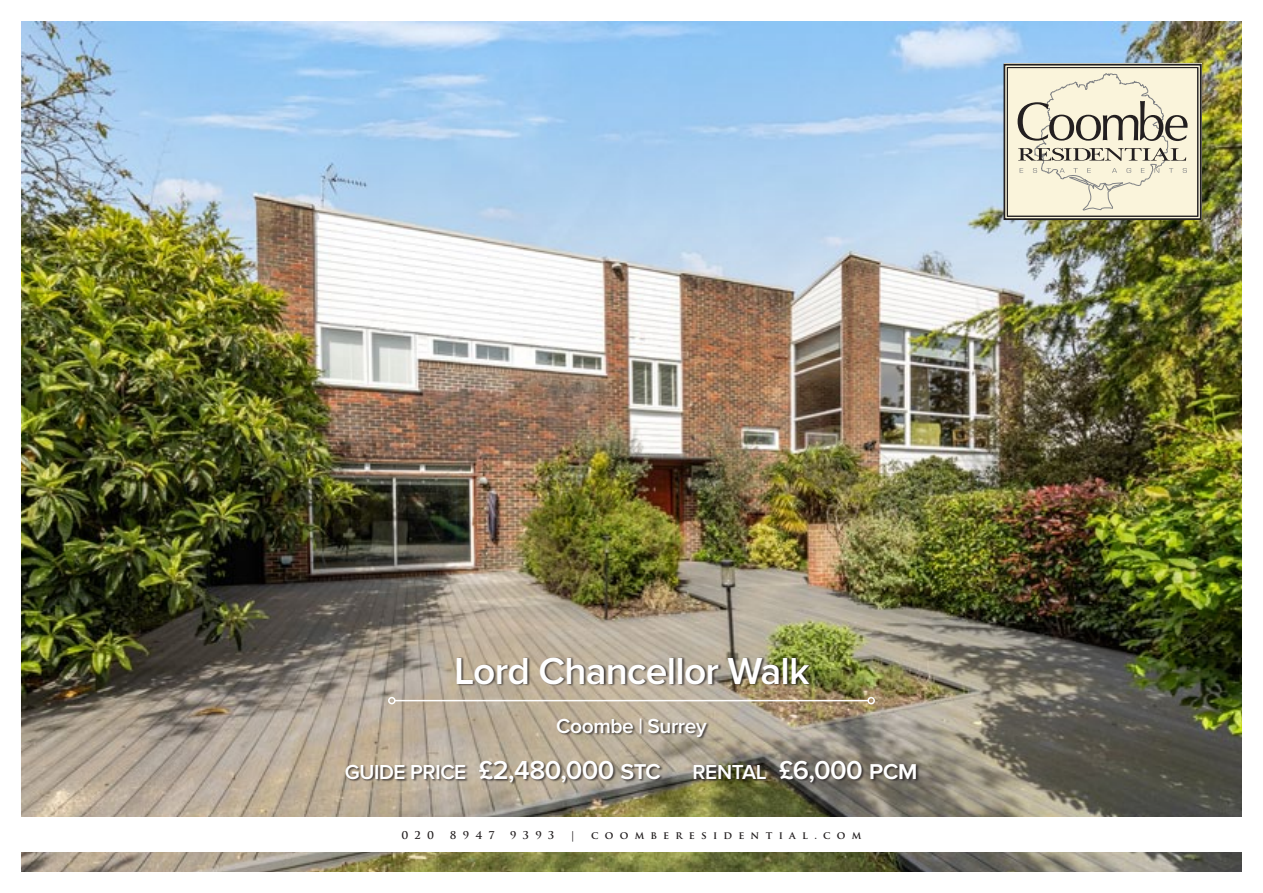
<style>
.page{position:relative;width:1263px;height:893px;background:#fff}
.page>*{position:absolute;margin:0;border:0;box-sizing:border-box;transform-origin:0 0}
.t1{font:600 39px "Proxima Nova";letter-spacing:-.02em;color:#fff}
.t2{font:600 27px "Proxima Nova";letter-spacing:-.02em;color:#fff}
.t3{font:600 21px "Proxima Nova";letter-spacing:-.02em;color:#fff}
.t4{font:700 10.5px "Trajan Pro";letter-spacing:.6em;color:#231f20}
.s1{font-size:21px}
</style>
<div class="page">
<img style="left:21px;top:21px;width:1221px;height:851px">
<svg style="left:1003px;top:64px;width:198px;height:156px;background:#dbd6c1"></svg>
<div style="left:1007px;top:67px;width:191px;height:149px;border:1px solid #231f20"></div>
<div style="left:21px;top:817px;width:1221px;height:34px;background:#fff"></div>
<div style="left:345px;top:657px;width:574px;height:129px;background:#231f20;opacity:.75"></div>
<hr style="left:395px;top:700px;width:473px;height:1px;background:#fff">
<div style="left:388px;top:697px;width:7px;height:7px;border:2px solid #fff;border-radius:50%"></div>
<div style="left:867px;top:697px;width:8px;height:7px;border:2px solid #fff;border-radius:50%"></div>
<h1 class="t1" style="left:454px;top:649px;width:357px">Lord Chancellor Walk</h1>
<p class="t3" style="left:556px;top:714px;width:152px">Coombe | Surrey</p>
<p class="t2" style="left:345px;top:754px;width:575px"><span class="s1">guide price</span> £2,480,000 stc <span class="s1">rental</span> £6,000 pcm</p>
<p class="t4" style="left:401px;top:828px;width:34px">020</p>
<p class="t4" style="left:450px;top:828px;width:46px">8947</p>
<p class="t4" style="left:510px;top:828px;width:45px">9393</p>
<p class="t4" style="left:570px;top:828px;width:7px">|</p>
<p class="t4" style="left:591px;top:828px;width:272px">COOMBERESIDENTIAL.COM</p>
</div>
